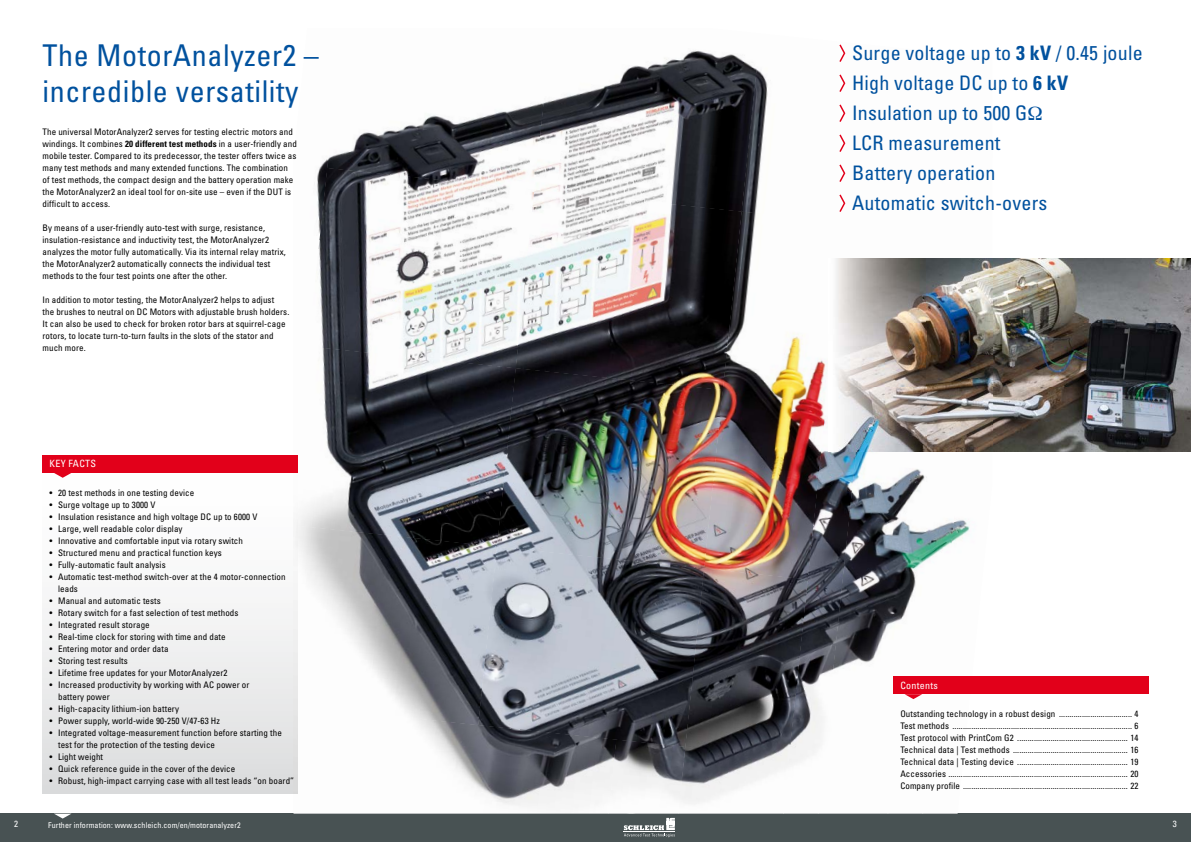
<style>
.page{position:relative;width:1191px;height:842px;background:#fff}
.page>*{position:absolute;margin:0;border:0;box-sizing:border-box;transform-origin:0 0}
.t1{font:condensed 30px/36px "Univers";letter-spacing:.02em;color:#00519e}
.t2{font:condensed 20px/30px "Univers";letter-spacing:.01em;color:#00519e}
.t3{font:condensed 10px "Univers";letter-spacing:.03em;color:#fff}
.t4{font:condensed 9px/12px "Univers";letter-spacing:.01em;color:#000}
.t5{font:condensed 9px "Univers";color:#fff}
.t6{font:condensed 8px "Univers";letter-spacing:.01em;color:#fff}
.s1{font-weight:700}
</style>
<div class="page">
<div style="left:0;top:814px;width:595px;height:28px;background:#485253"></div>
<div style="left:595px;top:814px;width:596px;height:28px;background:#485253"></div>
<svg style="left:54px;top:814px;width:17px;height:4px"></svg>
<svg style="left:624px;top:818px;width:51px;height:19px"></svg>
<img style="left:845px;top:259px;width:346px;height:193px">
<img style="left:342px;top:105px;width:192px;height:63px">
<img style="left:534px;top:50px;width:207px;height:140px">
<img style="left:741px;top:44px;width:105px;height:167px">
<img style="left:319px;top:152px;width:23px;height:16px">
<img style="left:317px;top:168px;width:218px;height:178px">
<img style="left:515px;top:190px;width:227px;height:178px">
<img style="left:704px;top:211px;width:141px;height:357px">
<img style="left:841px;top:222px;width:108px;height:37px">
<img style="left:783px;top:385px;width:73px;height:429px">
<img style="left:298px;top:346px;width:218px;height:180px">
<img style="left:497px;top:368px;width:226px;height:200px">
<img style="left:961px;top:519px;width:31px;height:158px">
<img style="left:831px;top:452px;width:130px;height:238px">
<img style="left:298px;top:526px;width:199px;height:180px">
<img style="left:478px;top:546px;width:226px;height:193px">
<img style="left:678px;top:568px;width:130px;height:246px">
<img style="left:818px;top:690px;width:69px;height:124px">
<img style="left:293px;top:706px;width:323px;height:108px">
<img style="left:608px;top:739px;width:77px;height:75px">
<img style="left:922px;top:813px;width:37px;height:1px">
<img style="left:608px;top:811px;width:28px;height:3px">
<div style="left:43px;top:457px;width:250px;height:337px;background:linear-gradient(to bottom,#fff,#dddedf)"></div>
<img style="left:293px;top:519px;width:5px;height:275px">
<div style="left:43px;top:455px;width:255px;height:18px;background:#e2001a"></div>
<svg style="left:54px;top:473px;width:18px;height:5px"></svg>
<svg style="left:839px;top:45px;width:6px;height:17px"></svg>
<svg style="left:839px;top:75px;width:6px;height:17px"></svg>
<svg style="left:839px;top:105px;width:6px;height:17px"></svg>
<svg style="left:839px;top:135px;width:6px;height:17px"></svg>
<svg style="left:839px;top:165px;width:6px;height:17px"></svg>
<svg style="left:839px;top:195px;width:6px;height:17px"></svg>
<div style="left:893px;top:677px;width:255px;height:17px;background:#e2001a"></div>
<svg style="left:904px;top:694px;width:18px;height:5px"></svg>
<h1 class="t1" style="left:43px;top:37px;width:278px">The MotorAnalyzer2 – incredible versatility</h1>
<p class="t4" style="left:43px;top:125px;width:256px">The universal MotorAnalyzer2 serves for testing electric motors and windings. It combines <span class="s1">20 different test methods</span> in a user-friendly and mobile tester. Compared to its predecessor, the tester offers twice as many test methods and many extended functions. The combination of test methods, the compact design and the battery operation make the MotorAnalyzer2 an ideal tool for on-site use – even if the DUT is difficult to access.</p>
<p class="t4" style="left:43px;top:221px;width:245px">By means of a user-friendly auto-test with surge, resistance, insulation-resistance and inductivity test, the MotorAnalyzer2 analyzes the motor fully automatically. Via its internal relay matrix, the MotorAnalyzer2 automatically connects the individual test methods to the four test points one after the other.</p>
<p class="t4" style="left:43px;top:293px;width:248px">In addition to motor testing, the MotorAnalyzer2 helps to adjust<br>the brushes to neutral on DC Motors with adjustable brush holders.<br>It can also be used to check for broken rotor bars at squirrel-cage rotors, to locate turn-to-turn faults in the slots of the stator and much more.</p>
<p class="t3" style="left:50px;top:457px;width:48px">KEY FACTS</p>
<p class="t4" style="left:50px;top:486px;width:146px">• 20 test methods in one testing device</p>
<p class="t4" style="left:50px;top:498px;width:107px">• Surge voltage up to 3000 V</p>
<p class="t4" style="left:50px;top:510px;width:209px">• Insulation resistance and high voltage DC up to 6000 V</p>
<p class="t4" style="left:50px;top:522px;width:134px">• Large, well readable color display</p>
<p class="t4" style="left:50px;top:534px;width:195px">• Innovative and comfortable input via rotary switch</p>
<p class="t4" style="left:50px;top:546px;width:174px">• Structured menu and practical function keys</p>
<p class="t4" style="left:50px;top:558px;width:118px">• Fully-automatic fault analysis</p>
<p class="t4" style="left:58px;top:570px;width:229px;text-indent:-9px">• Automatic test-method switch-over at the 4 motor-connection leads</p>
<p class="t4" style="left:50px;top:594px;width:113px">• Manual and automatic tests</p>
<p class="t4" style="left:50px;top:606px;width:190px">• Rotary switch for a fast selection of test methods</p>
<p class="t4" style="left:50px;top:618px;width:102px">• Integrated result storage</p>
<p class="t4" style="left:50px;top:630px;width:178px">• Real-time clock for storing with time and date</p>
<p class="t4" style="left:50px;top:642px;width:121px">• Entering motor and order data</p>
<p class="t4" style="left:50px;top:654px;width:80px">• Storing test results</p>
<p class="t4" style="left:50px;top:666px;width:179px">• Lifetime free updates for your MotorAnalyzer2</p>
<p class="t4" style="left:58px;top:678px;width:193px;text-indent:-9px">• Increased productivity by working with AC power or battery power</p>
<p class="t4" style="left:50px;top:702px;width:131px">• High-capacity lithium-ion battery</p>
<p class="t4" style="left:50px;top:714px;width:172px">• Power supply, world-wide 90-250 V/47-63 Hz</p>
<p class="t4" style="left:58px;top:726px;width:225px;text-indent:-9px">• Integrated voltage-measurement function before starting the test for the protection of the testing device</p>
<p class="t4" style="left:50px;top:750px;width:55px">• Light weight</p>
<p class="t4" style="left:50px;top:762px;width:187px">• Quick reference guide in the cover of the device</p>
<p class="t4" style="left:50px;top:774px;width:246px">• Robust, high-impact carrying case with all test leads “on board”</p>
<h2 class="t2" style="left:852px;top:38px;width:292px">Surge voltage up to <span class="s1">3 kV</span> / 0.45 joule<br>High voltage DC up to <span class="s1">6 kV<br></span>Insulation up to 500 G<br>LCR measurement<br>Battery operation<br>Automatic switch-overs</h2>
<p class="t3" style="left:900px;top:679px;width:39px">Contents</p>
<p class="t4" style="left:900px;top:708px;width:240px;text-align:justify">Outstanding technology in a robust design ................................... 4<br>Test methods ...................................................................................... 6<br>Test protocol with PrintCom G2 ..................................................... 14<br>Technical data | Test methods ....................................................... 16<br>Technical data | Testing device ..................................................... 19<br>Accessories ...................................................................................... 20<br>Company profile ............................................................................... 22</p>
<p class="t5" style="left:14px;top:817px;width:5px">2</p>
<p class="t6" style="left:48px;top:820px;width:194px">Further information: www.schleich.com/en/motoranalyzer2</p>
<p class="t5" style="left:1172px;top:817px;width:5px">3</p>
</div>
